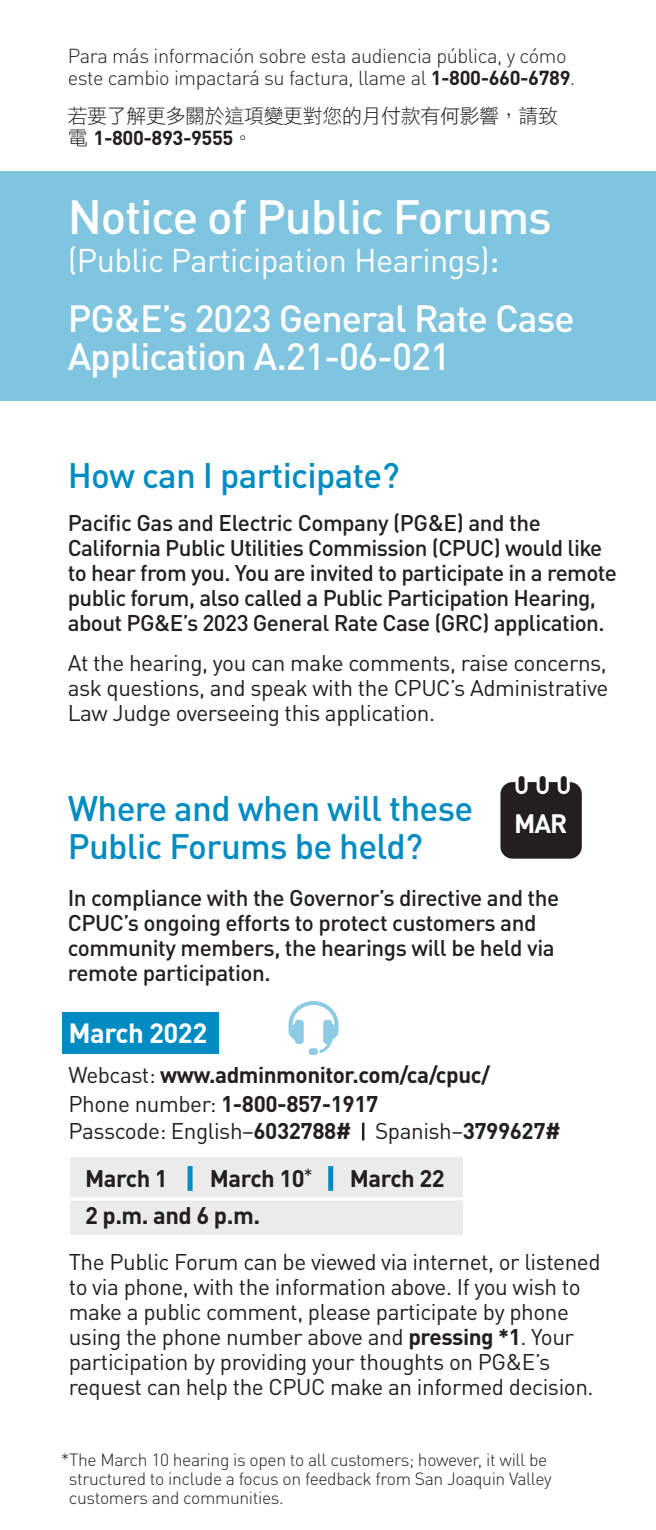
<style>
.page{position:relative;width:656px;height:1530px;background:#fff}
.page>*{position:absolute;margin:0;border:0;box-sizing:border-box;transform-origin:0 0}
.t1{font:500 47.5px "DIN Pro";letter-spacing:-.025em;color:#fff}
.t2{font:500 37.5px/38.8px "DIN Pro";letter-spacing:-.025em;color:#fff}
.t3{font:500 35px/37.5px "DIN Pro";letter-spacing:-.02em;color:#008cc2}
.t4{font:32.5px "DIN Pro";letter-spacing:-.02em;color:#fff}
.t5{font:700 27.5px "DIN Pro";letter-spacing:-.02em;color:#fff}
.t6{font:700 23.75px "DIN Pro";letter-spacing:-.02em;color:#231f20}
.t7{font:22.5px/25px "DIN Pro";letter-spacing:-.02em;color:#231f20;text-align:justify}
.t8{font:500 22.5px/25px "DIN Pro";letter-spacing:-.025em;color:#231f20}
.t9{font:700 22.5px "DIN Pro";letter-spacing:-.02em;color:#231f20}
.t10{font:300 20px/22.5px "DIN Pro";letter-spacing:-.02em;color:#231f20}
.t11{font:20px/22.5px "DF Hei HK W3";letter-spacing:-.02em;color:#231f20}
.t12{font:300 17.5px/18.8px "DIN Pro";letter-spacing:-.02em;color:#231f20}
.s1{font-weight:700}
.s2{font-family:"DIN Pro";font-weight:700}
.s3{font-weight:500}
.s4{font-weight:400}
.s5{font-weight:700;color:#221f20}
</style>
<div class="page">
<svg style="left:362px;top:1123px;width:2px;height:17px"></svg>
<div style="left:0;top:171px;width:656px;height:230px;background:#80c5e0"></div>
<svg style="left:500px;top:776px;width:82px;height:83px;background:#3e3a3b"></svg>
<div style="left:62px;top:1012px;width:157px;height:42px;background:#008cc2"></div>
<div style="left:309px;top:1048px;width:9px;height:7px;background:#8ccbe3;border-radius:2px"></div>
<svg style="left:289px;top:1001px;width:49px;height:52px"></svg>
<div style="left:70px;top:1158px;width:392px;height:77px;background:#ebebec"></div>
<div style="left:188px;top:1166px;width:5px;height:25px;background:#008cc2"></div>
<div style="left:328px;top:1166px;width:5px;height:25px;background:#008cc2"></div>
<hr style="left:62px;top:1197px;width:421px;height:4px;background:#fff">
<p class="t10" style="left:68px;top:43px;width:509px">Para más información sobre esta audiencia pública, y cómo este cambio impactará su factura, llame al <span class="s1">1-800-660-6789</span>.</p>
<p class="t11" style="left:68px;top:104px;width:492px">若要了解更多關於這項變更對您的月付款有何影響，請致電 <span class="s2">1-800-893-9555</span>。</p>
<h1 class="t1" style="left:68px;top:178px;width:486px">Notice of Public Forums</h1>
<h1 class="t4" style="left:68px;top:234px;width:433px">(Public Participation Hearings)<span class="s3">:</span></h1>
<p class="t2" style="left:68px;top:295px;width:509px">PG&amp;E’s 2023 General Rate Case<br>Application A.21-06-021</p>
<h2 class="t3" style="left:68px;top:453px;width:333px">How can I participate?</h2>
<p class="t8" style="left:68px;top:507px;width:551px">Pacific Gas and Electric Company (PG&amp;E) and the California Public Utilities Commission (CPUC) would like to hear from you. You are invited to participate in a remote public forum, also called a Public Participation Hearing, about PG&amp;E’s 2023 General Rate Case (GRC) application.</p>
<p class="t7" style="left:68px;top:648px;width:542px">At the hearing, you can make comments, raise concerns, ask questions, and speak with the CPUC’s Administrative Law Judge overseeing this application.</p>
<h2 class="t3" style="left:68px;top:786px;width:501px">Where and when will these <sub>MAR<br></sub>Public Forums be held?</h2>
<p class="t8" style="left:68px;top:883px;width:493px">In compliance with the Governor’s directive and the CPUC’s ongoing efforts to protect customers and community members, the hearings will be held via remote participation.</p>
<h3 class="t5" style="left:69px;top:1010px;width:140px">March 2022</h3>
<p class="t9" style="left:69px;top:1056px;width:423px"><span class="s4">Webcast:</span> www.adminmonitor.com/ca/cpuc/</p>
<p class="t9" style="left:69px;top:1085px;width:311px"><span class="s4">Phone number:</span> 1-800-857-1917</p>
<p class="t7" style="left:69px;top:1117px;width:284px">Passcode: English–<span class="s1">6032788#</span></p>
<p class="t7" style="left:375px;top:1117px;width:187px">Spanish–<span class="s1">3799627#</span></p>
<p class="t6" style="left:85px;top:1158px;width:84px">March 1</p>
<p class="t6" style="left:210px;top:1158px;width:105px">March 10<sup>*</sup></p>
<p class="t6" style="left:350px;top:1158px;width:97px">March 22</p>
<p class="t6" style="left:85px;top:1196px;width:177px">2 p.m. and 6 p.m.</p>
<p class="t7" style="left:69px;top:1247px;width:533px;text-align:left">The Public Forum can be viewed via internet, or listened to via phone, with the information above. If you wish to make a public comment, please participate by phone using the phone number above and <span class="s1">pres</span><span class="s5">sing *1</span>. Your participation by providing your thoughts on PG&amp;E’s request can help the CPUC make an informed decision.</p>
<p class="t12" style="left:69px;top:1449px;width:484px;text-indent:-8px">*The March 10 hearing is open to all customers; however, it will be structured to include a focus on feedback from San Joaquin Valley customers and communities.</p>
</div>
